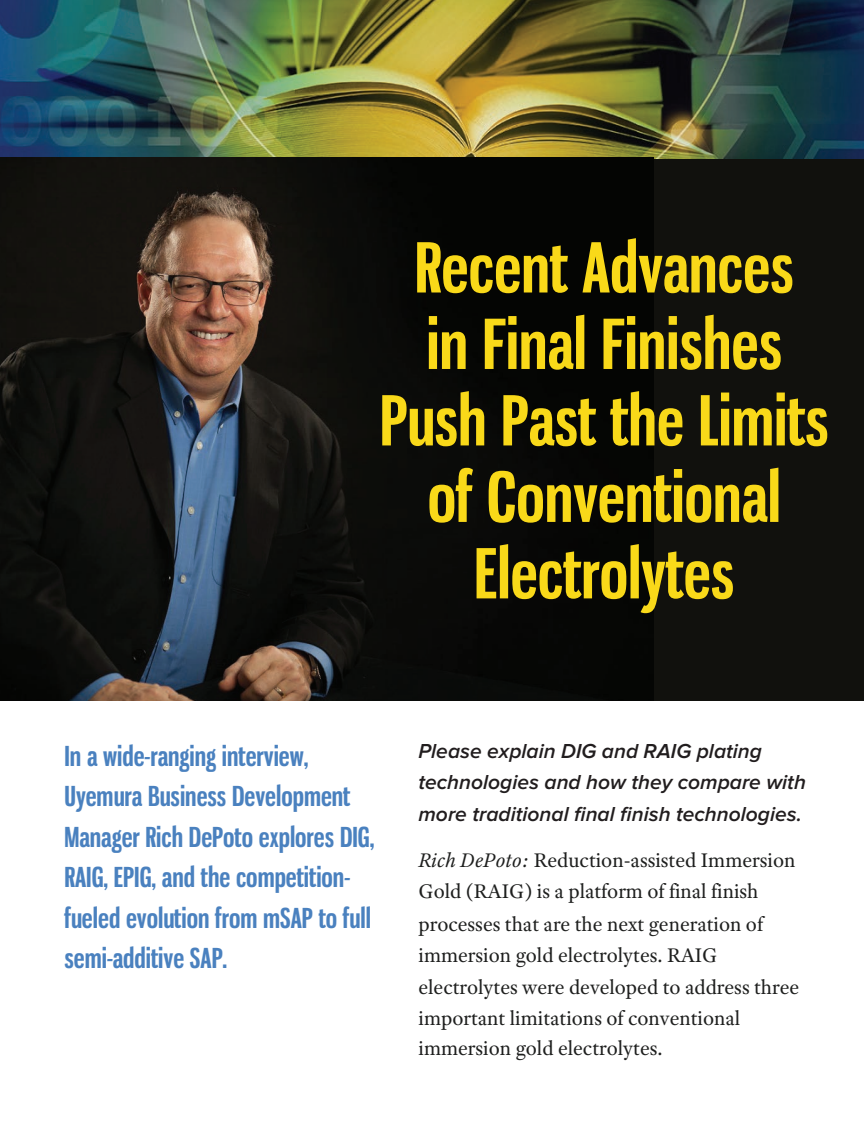
<style>
.page{position:relative;width:864px;height:1134px;background:#fff}
.page>*{position:absolute;margin:0;border:0;box-sizing:border-box;transform-origin:0 0}
.t1{font:700 67.5px/76.5px "Gnuolane Rg";color:#f9d919;text-align:center}
.t2{font:700 27px/40.5px "Gnuolane Rg";color:#4a81bf}
.t3{font:21px/31.3px "Adobe Text Pro";color:#1e1f1e}
.t4{font:italic 600 21px/31.3px "Proxima Nova";color:#211d1e}
.s1{font-style:italic}
</style>
<div class="page">
<img style="left:0;top:0;width:864px;height:160px">
<div style="left:0;top:160px;width:864px;height:541px;background:#11110d"></div>
<img style="left:0;top:157px;width:654px;height:544px">
<h1 class="t1" style="left:380px;top:229px;width:450px">Recent Advances<br>in Final Finishes<br>Push Past the Limits of Conventional<br>Electrolytes</h1>
<p class="t2" style="left:64px;top:735px;width:311px">In a wide-ranging interview,<br>Uyemura Business Development<br>Manager Rich DePoto explores DIG,<br>RAIG, EPIG, and the competition&shy;fueled evolution from mSAP to full semi-additive SAP.</p>
<p class="t4" style="left:418px;top:736px;width:389px">Please explain DIG and RAIG plating technologies and how they compare with more traditional final finish technologies.</p>
<p class="t3" style="left:418px;top:844px;width:382px"><span class="s1">Rich DePoto:</span> Reduction-assisted Immersion Gold (RAIG) is a platform of final finish processes that are the next generation of immersion gold electrolytes. RAIG electrolytes were developed to address three important limitations of conventional immersion gold electrolytes.</p>
</div>
